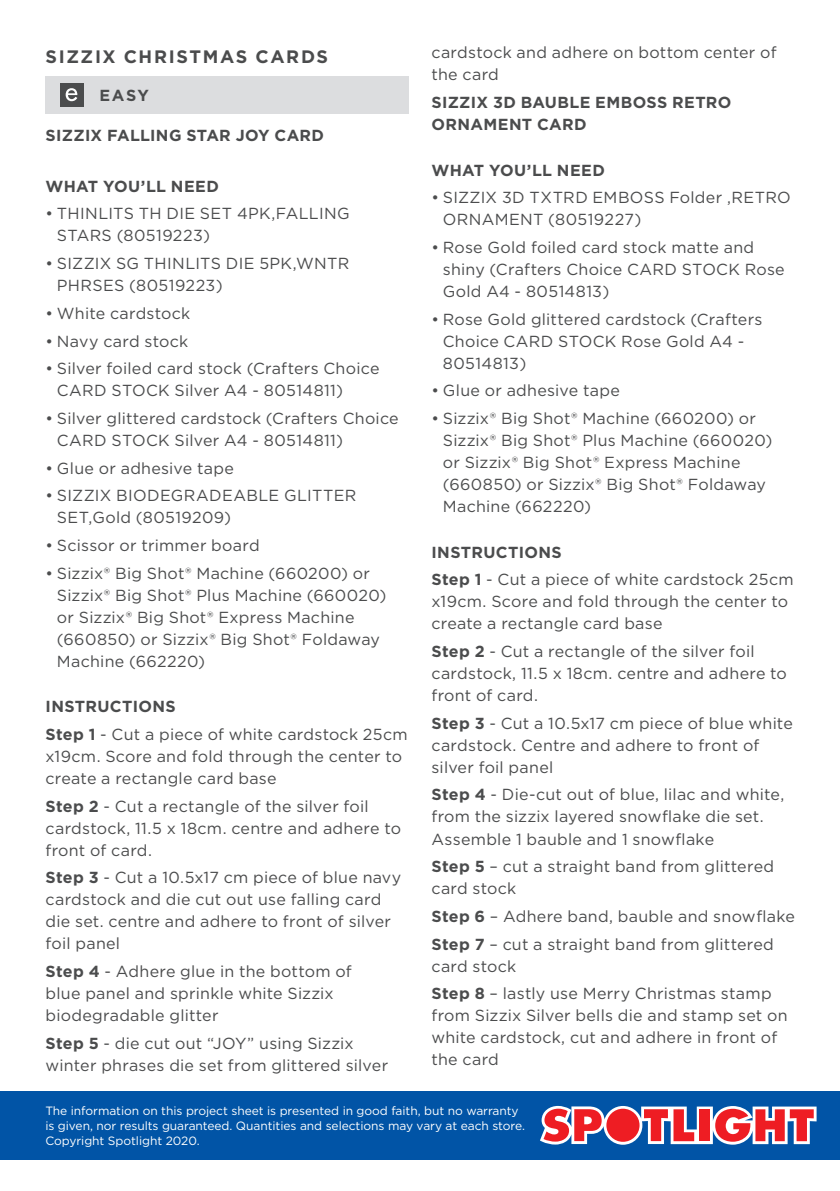
<style>
.page{position:relative;width:840px;height:1191px;background:#fff}
.page>*{position:absolute;margin:0;border:0;box-sizing:border-box;transform-origin:0 0}
.t1{font:700 18px "Gotham";letter-spacing:.09em;color:#4b4c4d}
.COPY{font:16px/22px "Gotham";letter-spacing:.015em;color:#4b4c4d}
.COPY-2{font:700 16px/22px "Gotham";letter-spacing:.025em;color:#4b4c4d}
.SUBHEAD{font:700 16px "Gotham";letter-spacing:.015em;color:#4b4c4d}
.t2{font:12px/15px "Gotham";letter-spacing:-.005em;color:#fff}
.s1{font-weight:700}
</style>
<div class="page">
<div style="left:45px;top:76px;width:363px;height:37px;background:#dcdddf"></div>
<div style="left:60px;top:83px;width:23px;height:24px;background:#4b4c4d"></div>
<svg style="left:66px;top:88px;width:11px;height:13px"></svg>
<div style="left:0;top:1090px;width:839px;height:69px;background:#0154a6"></div>
<svg style="left:540px;top:1106px;width:276px;height:38px;background:#c77183"></svg>
<p class="t1" style="left:46px;top:45px;width:284px">SIZZIX CHRISTMAS CARDS</p>
<p class="COPY-2" style="left:99px;top:84px;width:51px">EASY</p>
<p class="SUBHEAD" style="left:46px;top:125px;width:280px">SIZZIX FALLING STAR JOY CARD</p>
<p class="SUBHEAD" style="left:46px;top:175px;width:175px">WHAT YOU’LL NEED</p>
<p class="COPY" style="left:57px;top:202px;width:294px;text-indent:-11px">• THINLITS TH DIE SET 4PK,FALLING<br>STARS (80519223)</p>
<p class="COPY" style="left:57px;top:252px;width:294px;text-indent:-11px">• SIZZIX SG THINLITS DIE 5PK,WNTR<br>PHRSES (80519223)</p>
<p class="COPY" style="left:46px;top:302px;width:146px">• White cardstock</p>
<p class="COPY" style="left:46px;top:329px;width:144px">• Navy card stock</p>
<p class="COPY" style="left:57px;top:357px;width:324px;text-indent:-11px">• Silver foiled card stock (Crafters Choice<br>CARD STOCK Silver A4 - 80514811)</p>
<p class="COPY" style="left:57px;top:407px;width:343px;text-indent:-11px">• Silver glittered cardstock (Crafters Choice<br>CARD STOCK Silver A4 - 80514811)</p>
<p class="COPY" style="left:46px;top:456px;width:190px">• Glue or adhesive tape</p>
<p class="COPY" style="left:57px;top:484px;width:300px;text-indent:-11px">• SIZZIX BIODEGRADEABLE GLITTER<br>SET,Gold (80519209)</p>
<p class="COPY" style="left:46px;top:534px;width:215px">• Scissor or trimmer board</p>
<p class="COPY" style="left:57px;top:561px;width:331px;text-indent:-11px">• Sizzix® Big Shot® Machine (660200) or Sizzix® Big Shot® Plus Machine (660020) or Sizzix® Big Shot® Express Machine (660850) or Sizzix® Big Shot® Foldaway Machine (662220)</p>
<p class="COPY-2" style="left:46px;top:695px;width:132px">INSTRUCTIONS</p>
<p class="COPY" style="left:46px;top:723px;width:363px"><span class="s1">Step 1</span> - Cut a piece of white cardstock 25cm x19cm. Score and fold through the center to create a rectangle card base</p>
<p class="COPY" style="left:46px;top:794px;width:357px"><span class="s1">Step 2</span> - Cut a rectangle of the silver foil cardstock, 11.5 x 18cm. centre and adhere to front of card.</p>
<p class="COPY" style="left:46px;top:866px;width:357px"><span class="s1">Step 3</span> - Cut a 10.5x17 cm piece of blue navy cardstock and die cut out use falling card die set. centre and adhere to front of silver foil panel</p>
<p class="COPY" style="left:46px;top:960px;width:307px"><span class="s1">Step 4</span> - Adhere glue in the bottom of blue panel and sprinkle white Sizzix biodegradable glitter</p>
<p class="COPY" style="left:46px;top:1031px;width:344px"><span class="s1">Step 5</span> - die cut out “JOY” using Sizzix winter phrases die set from glittered silver</p>
<p class="COPY" style="left:431px;top:41px;width:346px">cardstock and adhere on bottom center of the card</p>
<p class="COPY-2" style="left:431px;top:91px;width:301px">SIZZIX 3D BAUBLE EMBOSS RETRO<br>ORNAMENT CARD</p>
<p class="COPY-2" style="left:431px;top:159px;width:175px">WHAT YOU’LL NEED</p>
<p class="COPY" style="left:442px;top:186px;width:349px;text-indent:-11px">• SIZZIX 3D TXTRD EMBOSS Folder ,RETRO<br>ORNAMENT (80519227)</p>
<p class="COPY" style="left:442px;top:236px;width:343px;text-indent:-11px">• Rose Gold foiled card stock matte and shiny (Crafters Choice CARD STOCK Rose<br>Gold A4 - 80514813)</p>
<p class="COPY" style="left:442px;top:308px;width:321px;text-indent:-11px">• Rose Gold glittered cardstock (Crafters<br>Choice CARD STOCK Rose Gold A4 -<br>80514813)</p>
<p class="COPY" style="left:431px;top:379px;width:190px">• Glue or adhesive tape</p>
<p class="COPY" style="left:442px;top:407px;width:331px;text-indent:-11px">• Sizzix® Big Shot® Machine (660200) or Sizzix® Big Shot® Plus Machine (660020) or Sizzix® Big Shot® Express Machine (660850) or Sizzix® Big Shot® Foldaway Machine (662220)</p>
<p class="COPY-2" style="left:431px;top:541px;width:132px">INSTRUCTIONS</p>
<p class="COPY" style="left:431px;top:568px;width:363px"><span class="s1">Step 1</span> - Cut a piece of white cardstock 25cm x19cm. Score and fold through the center to create a rectangle card base</p>
<p class="COPY" style="left:431px;top:640px;width:357px"><span class="s1">Step 2</span> - Cut a rectangle of the silver foil cardstock, 11.5 x 18cm. centre and adhere to front of card.</p>
<p class="COPY" style="left:431px;top:712px;width:362px"><span class="s1">Step 3</span> - Cut a 10.5x17 cm piece of blue white cardstock. Centre and adhere to front of silver foil panel</p>
<p class="COPY" style="left:431px;top:783px;width:354px"><span class="s1">Step 4</span> - Die-cut out of blue, lilac and white, from the sizzix layered snowflake die set.<br>Assemble 1 bauble and 1 snowflake</p>
<p class="COPY" style="left:431px;top:855px;width:344px"><span class="s1">Step 5</span> – cut a straight band from glittered card stock</p>
<p class="COPY" style="left:431px;top:905px;width:364px"><span class="s1">Step 6</span> – Adhere band, bauble and snowflake</p>
<p class="COPY" style="left:431px;top:932px;width:344px"><span class="s1">Step 7</span> – cut a straight band from glittered card stock</p>
<p class="COPY" style="left:431px;top:982px;width:357px"><span class="s1">Step 8</span> – lastly use Merry Christmas stamp from Sizzix Silver bells die and stamp set on white cardstock, cut and adhere in front of the card</p>
<p class="t2" style="left:45px;top:1103px;width:481px">The information on this project sheet is presented in good faith, but no warranty is given, nor results guaranteed. Quantities and selections may vary at each store.<br>Copyright Spotlight 2020.</p>
</div>
